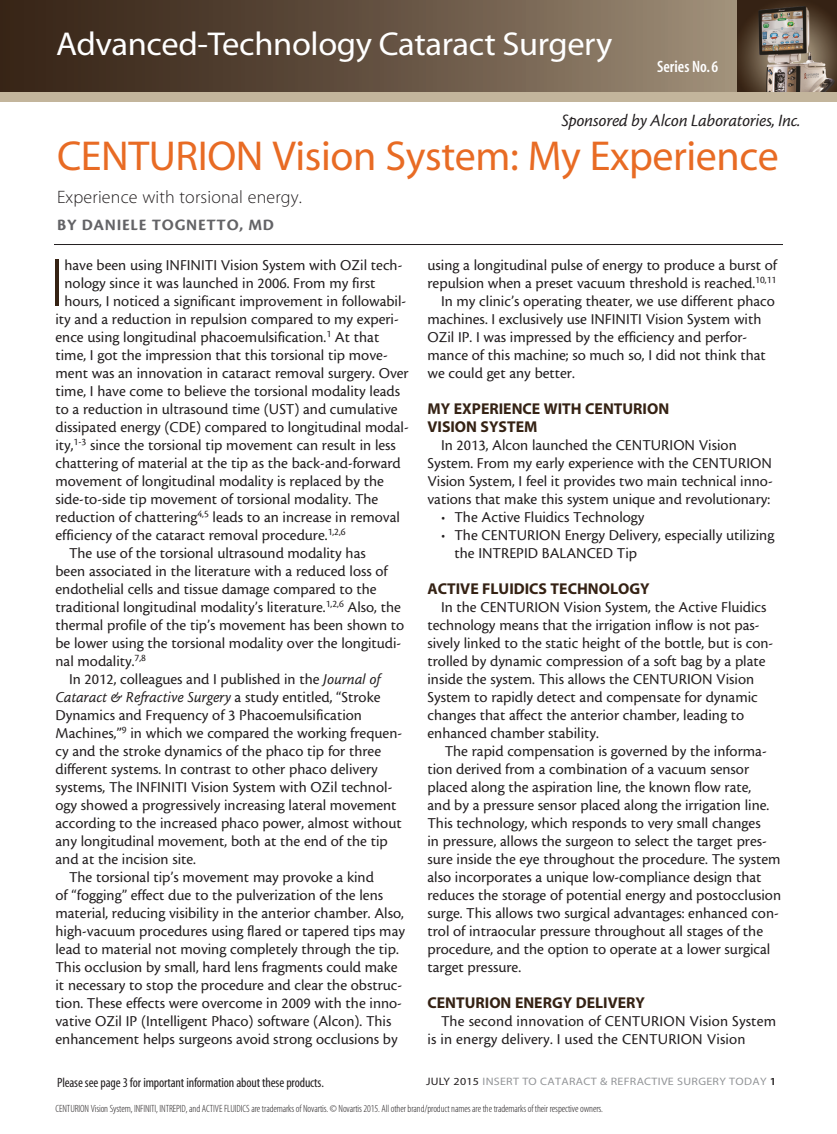
<style>
.page{position:relative;width:837px;height:1134px;background:#fff}
.page>*{position:absolute;margin:0;border:0;box-sizing:border-box;transform-origin:0 0}
.body_first{font:69.15px "Myriad MM 215 600";color:#352214}
.headline{font:42px "Myriad MM 400 600";letter-spacing:-.01em;color:#e86b24}
.t1{font:33.15px "Myriad MM 400 600";letter-spacing:-.01em;color:#fff;scale:1.04 1}
.t2{font:18px "Cronos MM It 408 12";letter-spacing:-.01em;color:#231f20}
.deck{font:18px "Myriad MM 215 600";letter-spacing:.01em;color:#231f20}
.Supp_Byline{font:16.5px "Cronos MM 700 11";letter-spacing:.045em;color:#636366}
.t3{font:16.5px "Myriad MM 565 300";color:#fff}
.body{font:15.75px/18px "Cronos MM 408 10";color:#231f20}
.body_first-2{font:15.75px "Cronos MM 408 10";color:#231f20}
.subhead{font:15.75px/18px "Myriad MM 700 600";color:#352214}
.dept_body{font:13.5px "Myriad MM 400 300";letter-spacing:-.01em;color:#231f20}
.t4{font:10.8px "Myriad MM 400 600";letter-spacing:.025em;color:#939598;scale:1.11 1}
.dept_body-2{font:10.5px "Myriad MM 215 300";letter-spacing:-.01em;color:#231f20}
.s1{font-family:"Cronos MM It 408 10"}
.s2{color:#231f20}
.s3{font-family:"Myriad MM 565 600";color:#231f20}
</style>
<div class="page">
<svg style="left:0;top:0;width:737px;height:92px;background:#655342"></svg>
<img style="left:737px;top:0;width:100px;height:92px">
<div style="left:0;top:92px;width:837px;height:10px;background:#c3b59c"></div>
<hr style="left:54px;top:244px;width:729px;height:1px;background:#231f20">
<p class="t1" style="left:56px;top:28px;width:536px">Advanced-Technology Cataract Surgery</p>
<p class="t3" style="left:657px;top:58px;width:63px">Series No. 6</p>
<p class="t2" style="left:561px;top:111px;width:240px">Sponsored by Alcon Laboratories, Inc.</p>
<p class="headline" style="left:57px;top:136px;width:723px">CENTURION Vision System: My Experience</p>
<p class="deck" style="left:57px;top:188px;width:247px">Experience with torsional energy.</p>
<p class="Supp_Byline" style="left:57px;top:216px;width:218px">BY DANIELE TOGNETTO, MD</p>
<p class="body_first" style="left:50px;top:249px;width:16px">I</p>
<p class="body_first-2" style="left:64px;top:257px;width:339px">have been using INFINITI Vision System with OZil tech-</p>
<p class="body_first-2" style="left:64px;top:275px;width:313px">nology since it was launched in 2006. From my first</p>
<p class="body_first-2" style="left:64px;top:293px;width:343px">hours, I noticed a significant improvement in followabil-</p>
<p class="body_first-2" style="left:56px;top:311px;width:345px">ity and a reduction in repulsion compared to my experi-</p>
<p class="body_first-2" style="left:56px;top:329px;width:325px">ence using longitudinal phacoemulsification.<sup>1</sup> At that</p>
<p class="body_first-2" style="left:56px;top:347px;width:334px">time, I got the impression that this torsional tip move-</p>
<p class="body_first-2" style="left:56px;top:365px;width:355px">ment was an innovation in cataract removal surgery. Over</p>
<p class="body_first-2" style="left:56px;top:383px;width:346px">time, I have come to believe the torsional modality leads</p>
<p class="body_first-2" style="left:56px;top:401px;width:344px">to a reduction in ultrasound time (UST) and cumulative</p>
<p class="body_first-2" style="left:56px;top:419px;width:355px">dissipated energy (CDE) compared to longitudinal modal-</p>
<p class="body_first-2" style="left:56px;top:437px;width:342px">ity,<sup>1-3</sup> since the torsional tip movement can result in less</p>
<p class="body_first-2" style="left:56px;top:455px;width:347px">chattering of material at the tip as the back-and-forward</p>
<p class="body_first-2" style="left:56px;top:473px;width:330px">movement of longitudinal modality is replaced by the</p>
<p class="body_first-2" style="left:56px;top:491px;width:324px">side-to-side tip movement of torsional modality. The</p>
<p class="body_first-2" style="left:56px;top:509px;width:346px">reduction of chattering<sup>4,5</sup> leads to an increase in removal</p>
<p class="body_first-2" style="left:56px;top:527px;width:292px">efficiency of the cataract removal procedure.<sup>1,2,6</sup></p>
<p class="body" style="left:56px;top:544px;width:350px;text-indent:14px">The use of the torsional ultrasound modality has<br>been associated in the literature with a reduced loss of endothelial cells and tissue damage compared to the traditional longitudinal modality’s literature.<sup>1,2,6</sup> Also, the thermal profile of the tip’s movement has been shown to be lower using the torsional modality over the longitudi&shy;nal modality.<sup>7,8</sup></p>
<p class="body" style="left:56px;top:670px;width:348px;text-indent:14px">In 2012, colleagues and I published in the <span class="s1">Journal of Cataract &amp; Refractive Surgery</span> a study entitled, “Stroke Dynamics and Frequency of 3 Phacoemulsification Machines,”<sup>9</sup> in which we compared the working frequen&shy;cy and the stroke dynamics of the phaco tip for three different systems. In contrast to other phaco delivery systems, The INFINITI Vision System with OZil technol&shy;ogy showed a progressively increasing lateral movement according to the increased phaco power, almost without any longitudinal movement, both at the end of the tip and at the incision site.</p>
<p class="body" style="left:56px;top:868px;width:351px;text-indent:14px">The torsional tip’s movement may provoke a kind<br>of “fogging” effect due to the pulverization of the lens material, reducing visibility in the anterior chamber. Also, high-vacuum procedures using flared or tapered tips may lead to material not moving completely through the tip.<br>This occlusion by small, hard lens fragments could make it necessary to stop the procedure and clear the obstruc&shy;tion. These effects were overcome in 2009 with the inno&shy;vative OZil IP (Intelligent Phaco) software (Alcon). This enhancement helps surgeons avoid strong occlusions by</p>
<p class="dept_body" style="left:57px;top:1076px;width:268px">Please see page 3 for important information about these products.</p>
<p class="body" style="left:428px;top:256px;width:351px">using a longitudinal pulse of energy to produce a burst of repulsion when a preset vacuum threshold is reached.<sup>10,11</sup></p>
<p class="body" style="left:428px;top:292px;width:349px;text-indent:14px">In my clinic’s operating theater, we use different phaco machines. I exclusively use INFINITI Vision System with OZil IP. I was impressed by the efficiency and perfor&shy;mance of this machine; so much so, I did not think that we could get any better.</p>
<p class="subhead" style="left:428px;top:401px;width:243px">MY EXPERIENCE WITH CENTURION<br>VISION SYSTEM</p>
<p class="body" style="left:428px;top:436px;width:347px;text-indent:14px">In 2013, Alcon launched the CENTURION Vision System. From my early experience with the CENTURION Vision System, I feel it provides two main technical inno&shy;vations that make this system unique and revolutionary:</p>
<p class="body" style="left:441px;top:508px;width:205px">• The Active Fluidics Technology</p>
<p class="body" style="left:454px;top:526px;width:321px;text-indent:-14px">• The CENTURION Energy Delivery, especially utilizing the INTREPID BALANCED Tip</p>
<p class="subhead" style="left:428px;top:581px;width:224px">ACTIVE FLUIDICS TECHNOLOGY</p>
<p class="body" style="left:428px;top:598px;width:347px;text-indent:14px">In the CENTURION Vision System, the Active Fluidics technology means that the irrigation inflow is not pas&shy;sively linked to the static height of the bottle, but is con&shy;trolled by dynamic compression of a soft bag by a plate inside the system. This allows the CENTURION Vision System to rapidly detect and compensate for dynamic changes that affect the anterior chamber, leading to enhanced chamber stability.</p>
<p class="body" style="left:428px;top:742px;width:355px;text-indent:17px">The rapid compensation is governed by the informa&shy;tion derived from a combination of a vacuum sensor placed along the aspiration line, the known flow rate,<br>and by a pressure sensor placed along the irrigation line.<br>This technology, which responds to very small changes<br>in pressure, allows the surgeon to select the target pres&shy;sure inside the eye throughout the procedure. The system also incorporates a unique low-compliance design that reduces the storage of potential energy and postocclusion surge. This allows two surgical advantages: enhanced con&shy;trol of intraocular pressure throughout all stages of the procedure, and the option to operate at a lower surgical target pressure.</p>
<p class="subhead" style="left:428px;top:995px;width:219px">CENTURION ENERGY DELIVERY</p>
<p class="body" style="left:428px;top:1012px;width:350px;text-indent:14px">The second innovation of CENTURION Vision System is in energy delivery. I used the CENTURION Vision</p>
<p class="t4" style="left:426px;top:1076px;width:317px"><span class="s2">JULY 2015</span> INSERT TO CATARACT &amp; REFRACTIVE SURGERY TODAY <span class="s3">1</span></p>
<p class="dept_body-2" style="left:56px;top:1103px;width:549px">CENTURION Vision System, INFINITI, INTREPID, and ACTIVE FLUIDICS are trademarks of Novartis. © Novartis 2015. All other brand/product names are the trademarks of their respective owners.</p>
</div>
